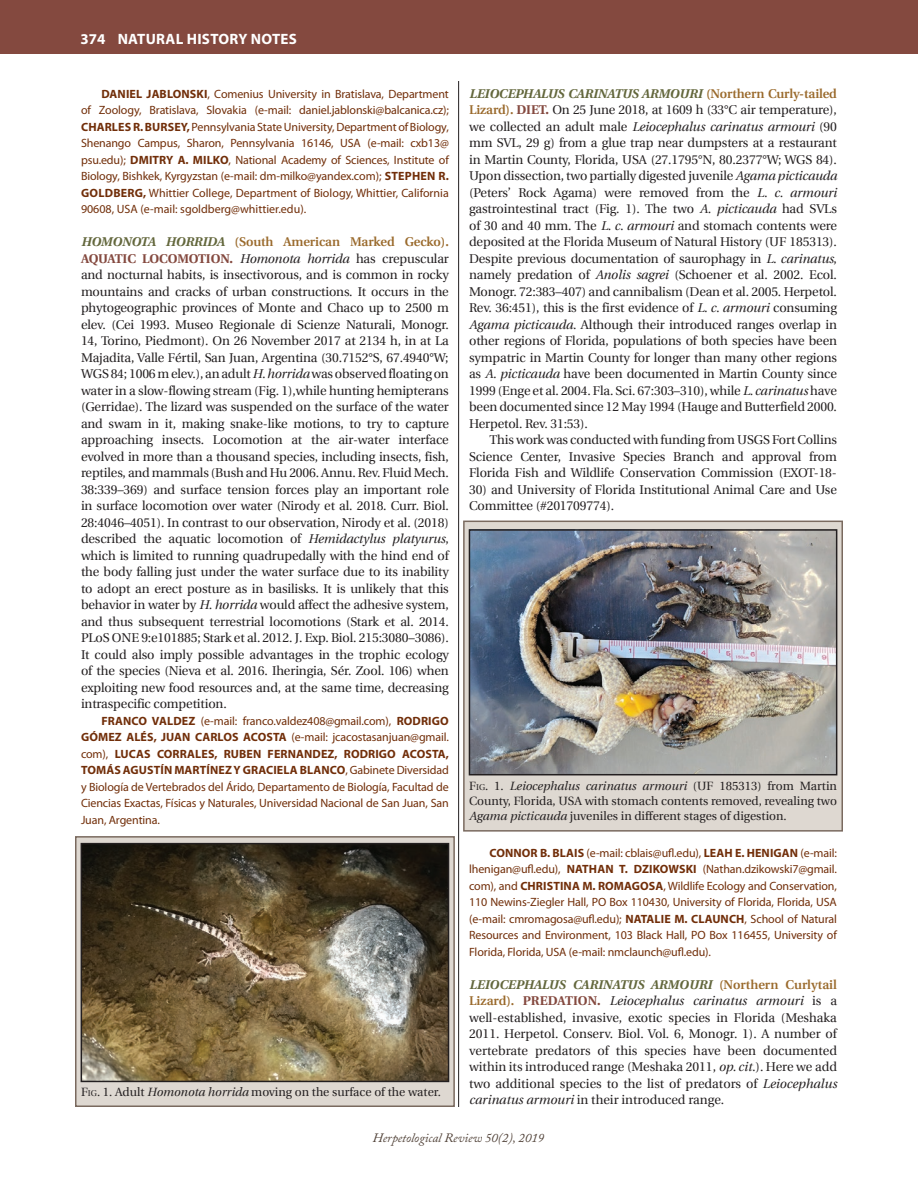
<style>
.page{position:relative;width:918px;height:1188px;background:#fff}
.page>*{position:absolute;margin:0;border:0;box-sizing:border-box;transform-origin:0 0}
.t1{font:700 15px "Myriad Pro";letter-spacing:.02em;color:#fff}
.t2{font:12.75px/16.5px "Utopia";letter-spacing:-.01em;color:#231f20;text-align:justify}
.t3{font:italic 12.75px "Adobe Caslon Pro";color:#504137}
.t4{font:12px/16.5px "Myriad Pro";letter-spacing:-.01em;color:#712e09;text-align:justify}
.t5{font:12px/15px "Utopia";color:#231f20;text-align:justify}
.s1{font-weight:700}
.s2{font-weight:700;font-style:italic;color:#63673c}
.s3{font-weight:600;color:#9a6a2c}
.s4{font-weight:700;color:#84493f}
.s5{font-style:italic}
.s6{font-style:inherit}
.s7{font-size:8.4px}
</style>
<div class="page">
<hr style="left:458px;top:81px;width:1px;height:1026px;background:#231f20">
<div style="left:0;top:0;width:918px;height:54px;background:#84493f"></div>
<div style="left:75px;top:836px;width:380px;height:271px;background:#ded8d1;border:2px solid #7a6a5f"></div>
<img style="left:84px;top:846px;width:362px;height:233px">
<div style="left:81px;top:843px;width:368px;height:239px;border:2px solid #231f20"></div>
<div style="left:463px;top:521px;width:380px;height:311px;background:#ded8d1;border:2px solid #7a6a5f"></div>
<img style="left:472px;top:532px;width:362px;height:240px">
<div style="left:469px;top:529px;width:368px;height:246px;border:2px solid #231f20"></div>
<p class="t1" style="left:80px;top:29px;width:218px">374 NATURAL HISTORY NOTES</p>
<p class="t4" style="left:81px;top:85px;width:369px;text-indent:20px"><span class="s1">DANIEL JABLONSKI</span>, Comenius University in Bratislava, Department of Zoology, Bratislava, Slovakia (e-mail: daniel.jablonski@balcanica.cz); <span class="s1">CHARLES R. BURSEY,</span> Pennsylvania State University, Department of Biology, Shenango Campus, Sharon, Pennsylvania 16146, USA (e-mail: cxb13@ psu.edu); <span class="s1">DMITRY A. MILKO</span>, National Academy of Sciences, Institute of Biology, Bishkek, Kyrgyzstan (e-mail: dm-milko@yandex.com); <span class="s1">STEPHEN R.<br>GOLDBERG,</span> Whittier College, Department of Biology, Whittier, California 90608, USA (e-mail: sgoldberg@whittier.edu).</p>
<p class="t2" style="left:81px;top:234px;width:369px"><span class="s2">HOMONOTA HORRIDA</span> <span class="s3">(South American Marked Gecko).<br></span><span class="s4">AQUATIC LOCOMOTION.</span> <span class="s5">Homonota horrida</span> has crepuscular and nocturnal habits, is insectivorous, and is common in rocky mountains and cracks of urban constructions. It occurs in the phytogeographic provinces of Monte and Chaco up to 2500 m elev. (Cei 1993. Museo Regionale di Scienze Naturali, Monogr.<br>14, Torino, Piedmont). On 26 November 2017 at 2134 h, in at La Majadita, Valle Fértil, San Juan, Argentina (30.7152°S, 67.4940°W; WGS 84; 1006 m elev.), an adult <span class="s5">H. horrida</span> was observed floating on water in a slow-flowing stream (Fig. 1),while hunting hemipterans (Gerridae). The lizard was suspended on the surface of the water and swam in it, making snake-like motions, to try to capture approaching insects. Locomotion at the air-water interface evolved in more than a thousand species, including insects, fish, reptiles, and mammals (Bush and Hu 2006. Annu. Rev. Fluid Mech.<br>38:339–369) and surface tension forces play an important role in surface locomotion over water (Nirody et al. 2018. Curr. Biol.<br>28:4046–4051). In contrast to our observation, Nirody et al. (2018) described the aquatic locomotion of <span class="s5">Hemidactylus platyurus</span>, which is limited to running quadrupedally with the hind end of the body falling just under the water surface due to its inability to adopt an erect posture as in basilisks. It is unlikely that this behavior in water by <span class="s5">H. horrida</span> would affect the adhesive system, and thus subsequent terrestrial locomotions (Stark et al. 2014.<br>PLoS ONE 9:e101885; Stark et al. 2012. J. Exp. Biol. 215:3080–3086).<br>It could also imply possible advantages in the trophic ecology of the species (Nieva et al. 2016. Iheringia, Sér. Zool. 106) when exploiting new food resources and, at the same time, decreasing intraspecific competition.</p>
<p class="t4" style="left:81px;top:712px;width:369px;text-indent:20px"><span class="s1">FRANCO VALDEZ</span> (e-mail: franco.valdez408@gmail.com), <span class="s1">RODRIGO GÓMEZ ALÉS, JUAN CARLOS ACOSTA</span> (e-mail: jcacostasanjuan@gmail. com), <span class="s1">LUCAS CORRALES, RUBEN FERNANDEZ, RODRIGO ACOSTA, TOMÁS AGUSTÍN MARTÍNEZ Y GRACIELA BLANCO</span>, Gabinete Diversidad y Biología de Vertebrados del Árido, Departamento de Biología, Facultad de Ciencias Exactas, Físicas y Naturales, Universidad Nacional de San Juan, San Juan, Argentina.</p>
<p class="t5" style="left:81px;top:1085px;width:362px"><span class="s6">f</span><span class="s7">ig</span><span class="s6">.</span> 1. Adult <span class="s5">Homonota horrida</span> moving on the surface of the water.</p>
<p class="t2" style="left:469px;top:85px;width:369px"><span class="s2">LEIOCEPHALUS CARINATUS ARMOURI</span> <span class="s3">(Northern Curly-tailed Lizard).</span> <span class="s4">DIET.</span> On 25 June 2018, at 1609 h (33°C air temperature), we collected an adult male <span class="s5">Leiocephalus carinatus armouri</span> (90 mm SVL, 29 g) from a glue trap near dumpsters at a restaurant in Martin County, Florida, USA (27.1795°N, 80.2377°W; WGS 84).<br>Upon dissection, two partially digested juvenile <span class="s5">Agama picticauda </span>(Peters’ Rock Agama) were removed from the <span class="s5">L. c. armouri </span>gastrointestinal tract (Fig. 1). The two <span class="s5">A. picticauda</span> had SVLs of 30 and 40 mm. The <span class="s5">L. c. armouri</span> and stomach contents were deposited at the Florida Museum of Natural History (UF 185313).<br>Despite previous documentation of saurophagy in <span class="s5">L. carinatus</span>, namely predation of <span class="s5">Anolis sagrei</span> (Schoener et al. 2002. Ecol.<br>Monogr. 72:383–407) and cannibalism (Dean et al. 2005. Herpetol.<br>Rev. 36:451), this is the first evidence of <span class="s5">L. c. armouri</span> consuming <span class="s5">Agama picticauda</span>. Although their introduced ranges overlap in other regions of Florida, populations of both species have been sympatric in Martin County for longer than many other regions as <span class="s5">A. picticauda</span> have been documented in Martin County since 1999 (Enge et al. 2004. Fla. Sci. 67:303–310), while <span class="s5">L. carinatus</span> have been documented since 12 May 1994 (Hauge and Butterfield 2000.<br>Herpetol. Rev. 31:53).</p>
<p class="t2" style="left:469px;top:432px;width:369px;text-indent:20px">This work was conducted with funding from USGS Fort Collins Science Center, Invasive Species Branch and approval from Florida Fish and Wildlife Conservation Commission (EXOT-18-</p>
<p class="t2" style="left:469px;top:481px;width:369px">30) and University of Florida Institutional Animal Care and Use<br>Committee (#201709774).</p>
<p class="t5" style="left:469px;top:779px;width:369px"><span class="s6">f</span><span class="s7">ig</span><span class="s6">.</span> 1. <span class="s5">Leiocephalus carinatus armouri</span> (UF 185313) from Martin County, Florida, USA with stomach contents removed, revealing two <span class="s5">Agama picticauda</span> juveniles in different stages of digestion.</p>
<p class="t4" style="left:469px;top:844px;width:369px;text-indent:20px"><span class="s1">CONNOR B. BLAIS</span> (e-mail: cblais@ufl.edu), <span class="s1">LEAH E. HENIGAN</span> (e-mail: lhenigan@ufl.edu), <span class="s1">NATHAN T. DZIKOWSKI</span> (Nathan.dzikowski7@gmail. com), and <span class="s1">CHRISTINA M. ROMAGOSA</span>, Wildlife Ecology and Conservation, 110 Newins-Ziegler Hall, PO Box 110430, University of Florida, Florida, USA (e-mail: cmromagosa@ufl.edu); <span class="s1">NATALIE M. CLAUNCH</span>, School of Natural Resources and Environment, 103 Black Hall, PO Box 116455, University of Florida, Florida, USA (e-mail: nmclaunch@ufl.edu).</p>
<p class="t2" style="left:469px;top:976px;width:369px"><span class="s2">LEIOCEPHALUS CARINATUS ARMOURI</span> <span class="s3">(Northern Curlytail Lizard).</span> <span class="s4">PREDATION.</span> <span class="s5">Leiocephalus carinatus armouri</span> is a well-established, invasive, exotic species in Florida (Meshaka 2011. Herpetol. Conserv. Biol. Vol. 6, Monogr. 1). A number of vertebrate predators of this species have been documented within its introduced range (Meshaka 2011, <span class="s5">op. cit.</span>). Here we add two additional species to the list of predators of <span class="s5">Leiocephalus carinatus armouri</span> in their introduced range.</p>
<p class="t3" style="left:373px;top:1130px;width:173px">Herpetological Review 50(2), 2019</p>
</div>
